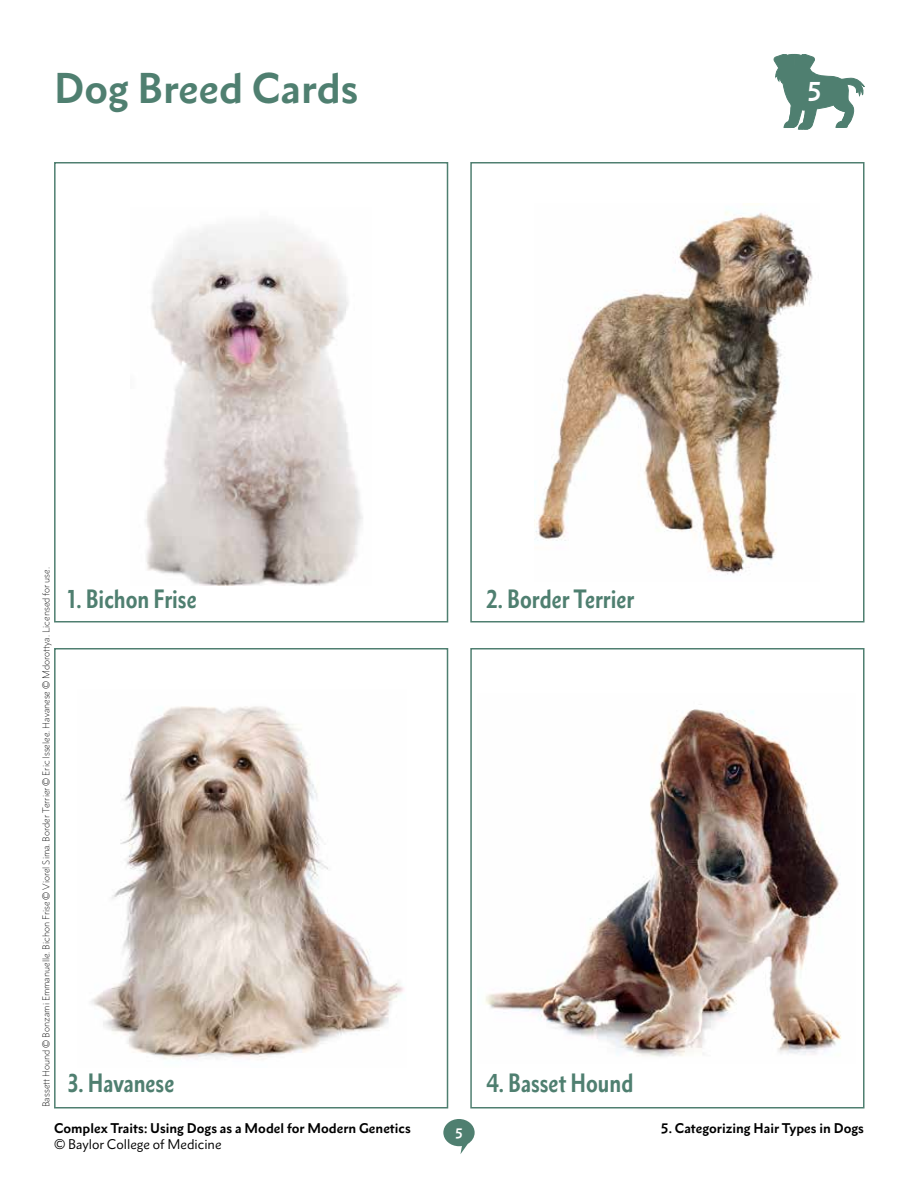
<style>
.page{position:relative;width:918px;height:1188px;background:#fff}
.page>*{position:absolute;margin:0;border:0;box-sizing:border-box;transform-origin:0 0}
.t1{font:700 39px "Metro Nova Pro";color:#4f7f70}
.t2{font:700 condensed 24px "Metro Nova Pro";color:#4f7f70}
.t3{font:700 24px "Metro Nova Pro";color:#fff}
.t4{font:700 12.75px "Metro Nova Pro";color:#000}
.t5{font:12.75px "Metro Nova Pro";color:#000}
.t6{font:700 12.75px "Metro Nova Pro";color:#fff}
.t7{font:300 9px "Metro Nova Pro";color:#000}
</style>
<div class="page">
<svg style="left:443px;top:1119px;width:32px;height:35px"></svg>
<svg style="left:774px;top:54px;width:91px;height:75px"></svg>
<div style="left:54px;top:162px;width:394px;height:460px;border:2px solid #4f7f70"></div>
<div style="left:470px;top:162px;width:395px;height:460px;border:2px solid #4f7f70"></div>
<div style="left:54px;top:648px;width:394px;height:460px;border:2px solid #4f7f70"></div>
<div style="left:470px;top:648px;width:395px;height:460px;border:2px solid #4f7f70"></div>
<img style="left:534px;top:212px;width:279px;height:363px">
<img style="left:91px;top:706px;width:313px;height:354px">
<img style="left:485px;top:709px;width:357px;height:348px">
<img style="left:145px;top:228px;width:218px;height:357px">
<p class="t1" style="left:54px;top:63px;width:306px">Dog Breed Cards</p>
<p class="t3" style="left:807px;top:76px;width:16px">5</p>
<p class="t7" style="left:41px;top:1107px;width:541px;rotate:-90deg">Bassett Hound © Bonzami Emmanuelle. Bichon Frise © Viorel Sima. Border Terrier © Eric Isselee. Havanese © Mdorottya. Licensed for use.</p>
<p class="t2" style="left:68px;top:584px;width:131px">1. Bichon Frise</p>
<p class="t2" style="left:486px;top:584px;width:150px">2. Border Terrier</p>
<p class="t2" style="left:68px;top:1068px;width:108px">3. Havanese</p>
<p class="t2" style="left:486px;top:1068px;width:149px">4. Basset Hound</p>
<h3 class="t4" style="left:54px;top:1120px;width:358px">Complex Traits: Using Dogs as a Model for Modern Genetics</h3>
<h3 class="t5" style="left:54px;top:1136px;width:169px">© Baylor College of Medicine</h3>
<h3 class="t6" style="left:455px;top:1125px;width:9px">5</h3>
<h3 class="t4" style="left:661px;top:1120px;width:205px">5. Categorizing Hair Types in Dogs</h3>
</div>
